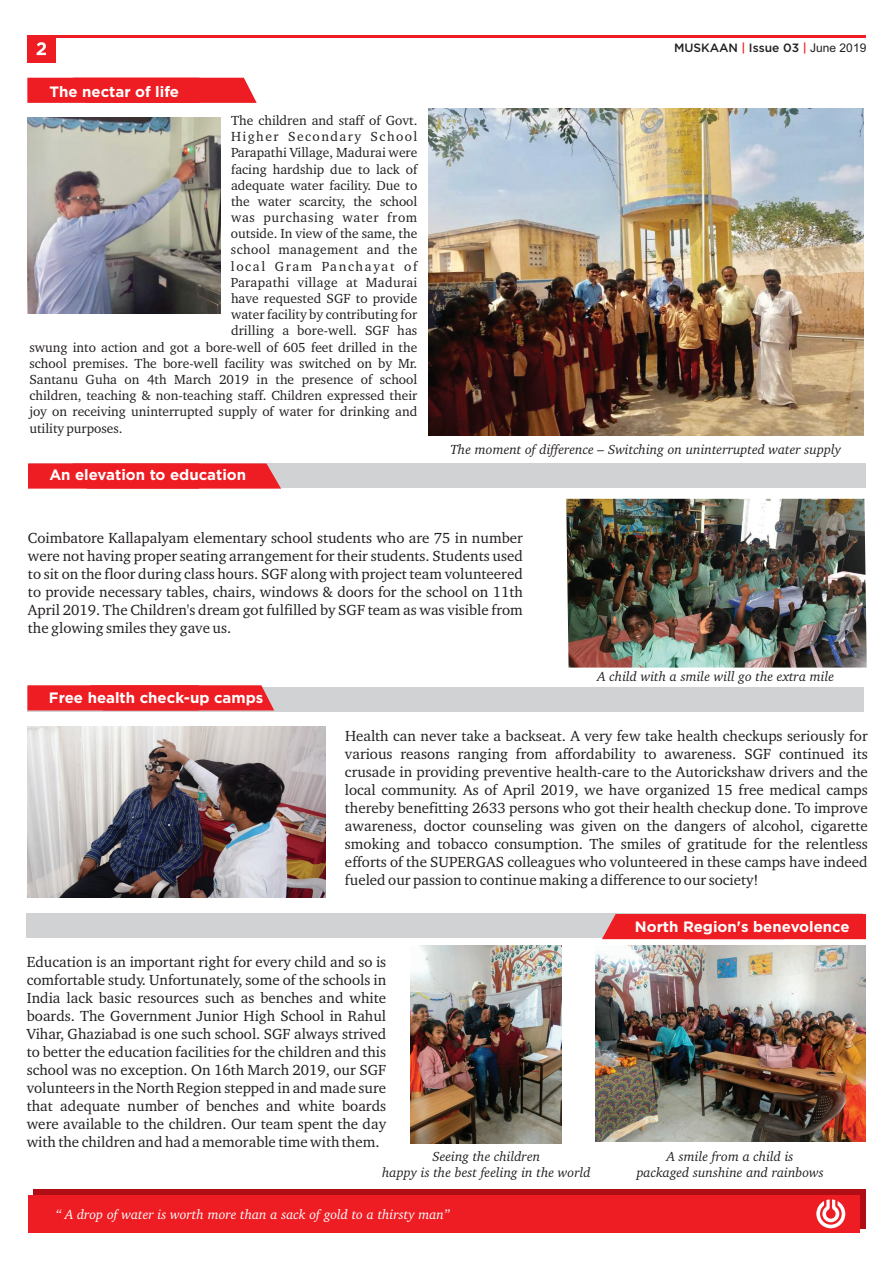
<style>
.page{position:relative;width:893px;height:1263px;background:#fff}
.page>*{position:absolute;margin:0;border:0;box-sizing:border-box;transform-origin:0 0}
.t1{font:15px/18px "Charter BT";color:#231f20;text-align:justify}
.t2{font:700 15px "Gotham";color:#fff}
.t3{font:13.5px "Charter BT";color:#231f20}
.t4{font:italic 13.5px/16.4px "Charter BT";color:#231f20;text-align:center}
.t5{font:italic 13.5px "Charter BT";color:#fff}
.t6{font:13.5px "Charter BT";letter-spacing:.025em;color:#231f20}
.t7{font:13.5px "Charter BT";letter-spacing:.05em;color:#231f20}
.t8{font:13.5px "Charter BT";letter-spacing:.03em;color:#231f20}
.t9{font:13.5px "Charter BT";letter-spacing:.11em;color:#231f20}
.t10{font:13.5px "Charter BT";letter-spacing:.12em;color:#231f20}
.t11{font:12px "Arial";color:#231f20}
.s1{font-family:"Gotham";font-weight:500}
.s2{font-family:"Gotham";font-weight:500;color:#ee1d23}
</style>
<div class="page">
<div style="left:27px;top:687px;width:837px;height:24px;background:#d1d2d4"></div>
<div style="left:29px;top:463px;width:837px;height:25px;background:#d1d2d4"></div>
<div style="left:27px;top:35px;width:28px;height:27px;background:#ee1d23"></div>
<svg style="left:37px;top:42px;width:9px;height:13px"></svg>
<hr style="left:55px;top:35px;width:811px;height:2px;background:#ee1d23">
<svg style="left:199px;top:78px;width:58px;height:25px"></svg>
<div style="left:27px;top:78px;width:172px;height:25px;background:#ee1d23"></div>
<img style="left:27px;top:117px;width:193px;height:196px">
<img style="left:428px;top:109px;width:436px;height:326px">
<svg style="left:199px;top:463px;width:82px;height:26px;background:#eb3238"></svg>
<div style="left:28px;top:463px;width:171px;height:26px;background:#ee1d23"></div>
<img style="left:566px;top:499px;width:301px;height:168px">
<svg style="left:199px;top:685px;width:75px;height:25px;background:#ec2f34"></svg>
<div style="left:27px;top:685px;width:172px;height:25px;background:#ee1d23"></div>
<img style="left:27px;top:726px;width:298px;height:171px">
<img style="left:595px;top:945px;width:270px;height:196px">
<img style="left:411px;top:945px;width:151px;height:198px">
<div style="left:27px;top:913px;width:836px;height:25px;background:#d1d2d4"></div>
<svg style="left:602px;top:914px;width:82px;height:25px;background:#eb2c31"></svg>
<div style="left:684px;top:914px;width:182px;height:25px;background:#ee1d23"></div>
<div style="left:33px;top:1189px;width:833px;height:40px;background:#b00d15"></div>
<div style="left:28px;top:1195px;width:832px;height:37px;background:#ee1d23"></div>
<svg style="left:816px;top:1199px;width:30px;height:29px"></svg>
<p class="t2" style="left:49px;top:81px;width:131px">The nectar of life</p>
<p class="t3" style="left:231px;top:112px;width:188px">The children and staff of Govt.</p>
<p class="t9" style="left:231px;top:128px;width:188px">Higher Secondary School</p>
<p class="t3" style="left:231px;top:144px;width:188px">Parapathi Village, Madurai were</p>
<p class="t3" style="left:231px;top:160px;width:188px">facing hardship due to lack of</p>
<p class="t3" style="left:231px;top:177px;width:188px">adequate water facility. Due to</p>
<p class="t3" style="left:231px;top:193px;width:188px">the water scarcity, the school</p>
<p class="t7" style="left:231px;top:209px;width:188px">was purchasing water from</p>
<p class="t3" style="left:231px;top:225px;width:188px">outside. In view of the same, the</p>
<p class="t8" style="left:231px;top:241px;width:188px">school management and the</p>
<p class="t10" style="left:231px;top:258px;width:188px">local Gram Panchayat of</p>
<p class="t6" style="left:231px;top:274px;width:188px">Parapathi village at Madurai</p>
<p class="t3" style="left:231px;top:290px;width:188px">have requested SGF to provide</p>
<p class="t3" style="left:231px;top:306px;width:188px">water facility by contributing for</p>
<p class="t3" style="left:231px;top:322px;width:188px">drilling a bore-well. SGF has</p>
<p class="t3" style="left:29px;top:339px;width:389px">swung into action and got a bore-well of 605 feet drilled in the</p>
<p class="t3" style="left:29px;top:355px;width:389px">school premises. The bore-well facility was switched on by Mr.</p>
<p class="t3" style="left:29px;top:371px;width:389px">Santanu Guha on 4th March 2019 in the presence of school</p>
<p class="t3" style="left:29px;top:387px;width:389px">children, teaching &amp; non-teaching staff. Children expressed their</p>
<p class="t3" style="left:29px;top:403px;width:389px">joy on receiving uninterrupted supply of water for drinking and</p>
<p class="t3" style="left:29px;top:419px;width:95px">utility purposes.</p>
<p class="t2" style="left:49px;top:465px;width:198px">An elevation to education</p>
<p class="t11" style="left:674px;top:40px;width:194px"><span class="s1">MUSKAAN</span> <span class="s2">|</span> <span class="s1">Issue 03</span> <span class="s2">|</span> June 2019</p>
<p class="t4" style="left:450px;top:441px;width:392px">The moment of difference – Switching on uninterrupted water supply</p>
<p class="t1" style="left:28px;top:528px;width:496px">Coimbatore Kallapalyam elementary school students who are 75 in number were not having proper seating arrangement for their students. Students used to sit on the floor during class hours. SGF along with project team volunteered to provide necessary tables, chairs, windows &amp; doors for the school on 11th April 2019. The Children's dream got fulfilled by SGF team as was visible from the glowing smiles they gave us.</p>
<p class="t2" style="left:49px;top:688px;width:216px">Free health check-up camps</p>
<p class="t4" style="left:598px;top:668px;width:238px">A child with a smile will go the extra mile</p>
<p class="t1" style="left:345px;top:726px;width:525px">Health can never take a backseat. A very few take health checkups seriously for various reasons ranging from affordability to awareness. SGF continued its crusade in providing preventive health-care to the Autorickshaw drivers and the local community. As of April 2019, we have organized 15 free medical camps thereby benefitting 2633 persons who got their health checkup done. To improve awareness, doctor counseling was given on the dangers of alcohol, cigarette smoking and tobacco consumption. The smiles of gratitude for the relentless efforts of the SUPERGAS colleagues who volunteered in these camps have indeed fueled our passion to continue making a difference to our society!</p>
<p class="t1" style="left:27px;top:952px;width:361px">Education is an important right for every child and so is comfortable study. Unfortunately, some of the schools in India lack basic resources such as benches and white boards. The Government Junior High School in Rahul Vihar, Ghaziabad is one such school. SGF always strived to better the education facilities for the children and this school was no exception. On 16th March 2019, our SGF volunteers in the North Region stepped in and made sure that adequate number of benches and white boards were available to the children. Our team spent the day with the children and had a memorable time with them.</p>
<p class="t4" style="left:382px;top:1148px;width:210px">Seeing the children<br>happy is the best feeling in the world</p>
<p class="t5" style="left:56px;top:1206px;width:395px">“ A drop of water is worth more than a sack of gold to a thirsty man”</p>
<p class="t2" style="left:635px;top:917px;width:216px">North Region's benevolence</p>
<p class="t4" style="left:637px;top:1148px;width:189px">A smile from a child is<br>packaged sunshine and rainbows</p>
</div>
